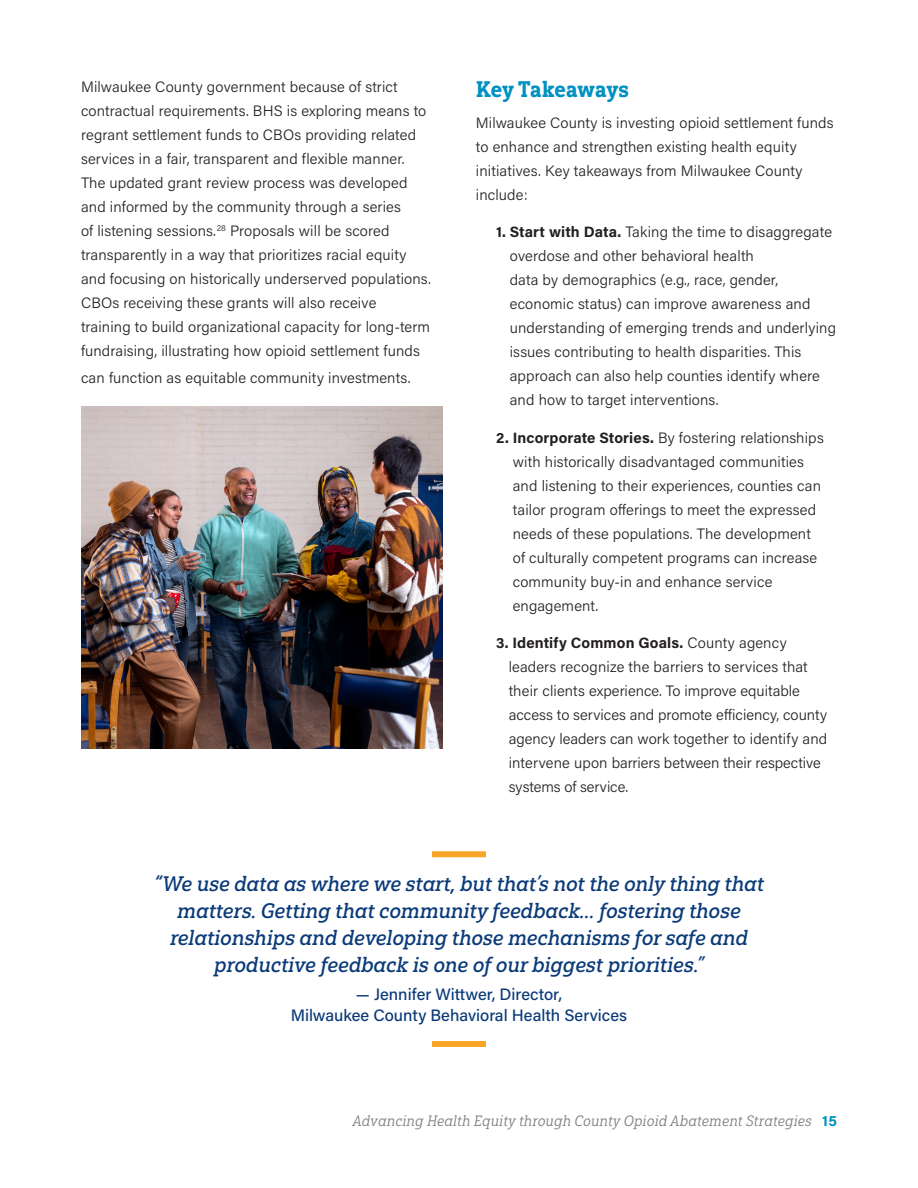
<style>
.page{position:relative;width:918px;height:1188px;background:#fff}
.page>*{position:absolute;margin:0;border:0;box-sizing:border-box;transform-origin:0 0}
.t1{font:22.5px "Yorkten Slab Con Ex B";color:#0091c2}
.quote{font:21px/27px "Yorkten Slab Nor Med It";color:#0a3a78;text-align:center}
.quote_name{font:500 16.5px/21px "Acumin Pro";color:#0a3a78;text-align:center}
.body_1{font:300 15px/24px "Acumin Pro";letter-spacing:.01em;color:#231f20}
.t2{font:15px "Yorkten Slab Con Reg It";letter-spacing:.02em;color:#808285}
.s1{font-weight:700}
.s2{font-family:"Acumin Pro";font-weight:700;color:#0091c2}
</style>
<div class="page">
<div style="left:432px;top:851px;width:54px;height:6px;background:#f9a628"></div>
<div style="left:432px;top:1041px;width:54px;height:6px;background:#f9a628"></div>
<img style="left:81px;top:406px;width:361px;height:343px">
<p class="body_1" style="left:81px;top:74px;width:351px">Milwaukee County government because of strict contractual requirements. BHS is exploring means to regrant settlement funds to CBOs providing related services in a fair, transparent and flexible manner.<br>The updated grant review process was developed and informed by the community through a series<br>of listening sessions.<sup>28</sup> Proposals will be scored transparently in a way that prioritizes racial equity and focusing on historically underserved populations.<br>CBOs receiving these grants will also receive<br>training to build organizational capacity for long-term fundraising, illustrating how opioid settlement funds</p>
<p class="body_1" style="left:81px;top:365px;width:331px">can function as equitable community investments.</p>
<h2 class="t1" style="left:476px;top:75px;width:155px">Key Takeaways</h2>
<p class="body_1" style="left:476px;top:110px;width:359px">Milwaukee County is investing opioid settlement funds to enhance and strengthen existing health equity initiatives. Key takeaways from Milwaukee County include:</p>
<p class="body_1" style="left:510px;top:220px;width:328px;text-indent:-14px"><span class="s1">1. Start with Data.</span> Taking the time to disaggregate overdose and other behavioral health<br>data by demographics (e.g., race, gender, economic status) can improve awareness and understanding of emerging trends and underlying issues contributing to health disparities. This approach can also help counties identify where and how to target interventions.</p>
<p class="body_1" style="left:513px;top:425px;width:313px;text-indent:-17px"><span class="s1">2. Incorporate Stories.</span> By fostering relationships with historically disadvantaged communities and listening to their experiences, counties can tailor program offerings to meet the expressed needs of these populations. The development of culturally competent programs can increase community buy-in and enhance service engagement.</p>
<p class="body_1" style="left:509px;top:631px;width:320px;text-indent:-13px"><span class="s1">3. Identify Common Goals.</span> County agency leaders recognize the barriers to services that their clients experience. To improve equitable access to services and promote efficiency, county agency leaders can work together to identify and intervene upon barriers between their respective systems of service.</p>
<p class="quote" style="left:154px;top:870px;width:612px">“We use data as where we start, but that’s not the only thing that matters. Getting that community feedback… fostering those relationships and developing those mechanisms for safe and productive feedback is one of our biggest priorities.”</p>
<p class="quote_name" style="left:291px;top:983px;width:338px">— Jennifer Wittwer, Director,<br>Milwaukee County Behavioral Health Services</p>
<p class="t2" style="left:352px;top:1112px;width:486px">Advancing Health Equity through County Opioid Abatement Strategies <span class="s2">15</span></p>
</div>
